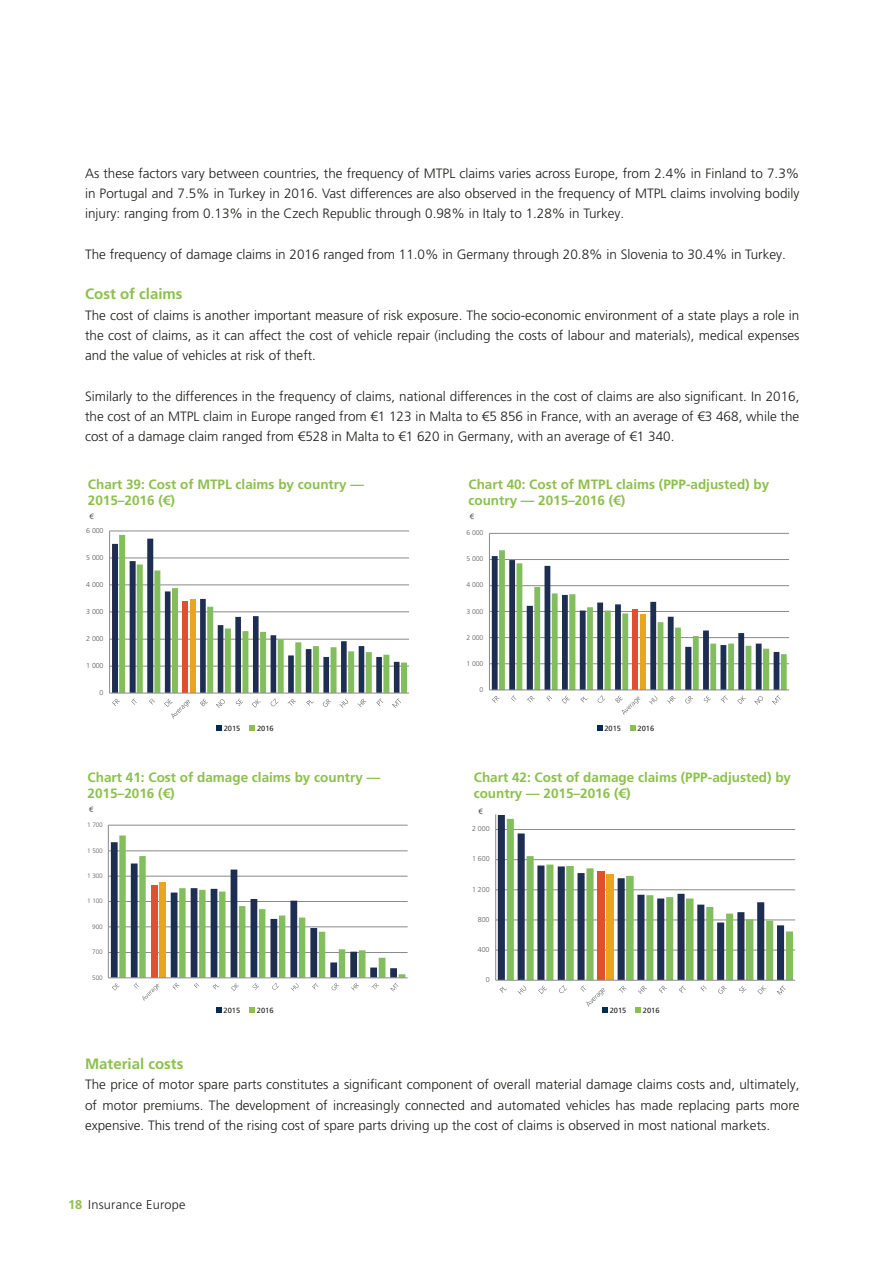
<style>
.page{position:relative;width:893px;height:1263px;background:#fff}
.page>*{position:absolute;margin:0;border:0;box-sizing:border-box;transform-origin:0 0}
.t1{font:700 15px "Frutiger LT Pro";color:#8cc04c}
.t2{font:300 13.5px/20.2px "Frutiger LT Pro";color:#1d1d1b;text-align:justify}
.t3{font:700 13.5px/16.2px "Frutiger LT Pro";color:#8cc04c}
.t4{font:300 12.75px "Frutiger LT Pro";letter-spacing:.02em;color:#1d1d1b}
.t5{font:7.5px "Frutiger LT Pro";color:#1d1d1b}
.t6{font:300 7.5px "Frutiger LT Pro";color:#1d1d1b}
.t7{font:300 7.05px "Frutiger LT Pro";letter-spacing:-.03em;color:#5b5a5a}
.t8{font:300 6.9px "Frutiger LT Pro";letter-spacing:-.03em;color:#5b5a5a}
.t9{font:300 6.45px "Frutiger LT Pro";letter-spacing:-.03em;color:#5b5a5a}
.s1{font-weight:700;color:#8cc04c}
</style>
<div class="page">
<svg style="left:216px;top:726px;width:6px;height:5px"></svg>
<svg style="left:250px;top:726px;width:5px;height:5px"></svg>
<hr style="left:110px;top:666px;width:299px;height:1px;background:#898a8a">
<hr style="left:110px;top:639px;width:299px;height:1px;background:#898a8a">
<hr style="left:110px;top:612px;width:299px;height:1px;background:#898a8a">
<hr style="left:110px;top:585px;width:299px;height:1px;background:#898a8a">
<hr style="left:110px;top:558px;width:299px;height:1px;background:#898a8a">
<hr style="left:110px;top:531px;width:299px;height:1px;background:#898a8a">
<svg style="left:119px;top:535px;width:288px;height:158px"></svg>
<hr style="left:109px;top:531px;width:1px;height:162px;background:#898a8a">
<hr style="left:110px;top:693px;width:299px;height:1px;background:#898a8a">
<svg style="left:112px;top:539px;width:290px;height:180px"></svg>
<svg style="left:597px;top:726px;width:5px;height:5px"></svg>
<svg style="left:630px;top:726px;width:5px;height:5px"></svg>
<hr style="left:489px;top:663px;width:300px;height:1px;background:#898a8a">
<hr style="left:489px;top:637px;width:300px;height:1px;background:#898a8a">
<hr style="left:489px;top:611px;width:300px;height:1px;background:#898a8a">
<hr style="left:489px;top:585px;width:300px;height:1px;background:#898a8a">
<hr style="left:489px;top:559px;width:300px;height:1px;background:#898a8a">
<hr style="left:489px;top:533px;width:300px;height:1px;background:#898a8a">
<hr style="left:489px;top:533px;width:1px;height:157px;background:#898a8a">
<hr style="left:489px;top:690px;width:300px;height:1px;background:#898a8a">
<svg style="left:492px;top:550px;width:295px;height:165px"></svg>
<hr style="left:108px;top:952px;width:300px;height:1px;background:#898a8a">
<hr style="left:108px;top:926px;width:300px;height:1px;background:#898a8a">
<hr style="left:108px;top:901px;width:300px;height:1px;background:#898a8a">
<hr style="left:108px;top:876px;width:300px;height:1px;background:#898a8a">
<hr style="left:108px;top:850px;width:300px;height:1px;background:#898a8a">
<hr style="left:108px;top:825px;width:300px;height:1px;background:#898a8a">
<hr style="left:108px;top:825px;width:1px;height:153px;background:#898a8a">
<hr style="left:108px;top:977px;width:300px;height:1px;background:#898a8a">
<svg style="left:111px;top:835px;width:294px;height:178px"></svg>
<hr style="left:496px;top:950px;width:299px;height:1px;background:#898a8a">
<hr style="left:496px;top:920px;width:299px;height:1px;background:#898a8a">
<hr style="left:496px;top:889px;width:299px;height:1px;background:#898a8a">
<hr style="left:496px;top:859px;width:299px;height:1px;background:#898a8a">
<hr style="left:496px;top:829px;width:299px;height:1px;background:#898a8a">
<svg style="left:498px;top:815px;width:16px;height:165px;background:#515f78"></svg>
<svg style="left:507px;top:819px;width:286px;height:161px"></svg>
<hr style="left:495px;top:814px;width:1px;height:166px;background:#898a8a">
<hr style="left:496px;top:980px;width:299px;height:1px;background:#898a8a">
<svg style="left:499px;top:986px;width:8px;height:7px"></svg>
<svg style="left:518px;top:985px;width:9px;height:10px"></svg>
<svg style="left:538px;top:985px;width:9px;height:9px"></svg>
<svg style="left:559px;top:985px;width:8px;height:9px"></svg>
<svg style="left:618px;top:986px;width:9px;height:7px"></svg>
<svg style="left:638px;top:986px;width:9px;height:8px"></svg>
<svg style="left:659px;top:985px;width:8px;height:8px"></svg>
<svg style="left:679px;top:985px;width:7px;height:8px"></svg>
<svg style="left:700px;top:985px;width:7px;height:6px"></svg>
<svg style="left:718px;top:986px;width:9px;height:8px"></svg>
<svg style="left:739px;top:985px;width:7px;height:8px"></svg>
<svg style="left:757px;top:985px;width:10px;height:9px"></svg>
<svg style="left:777px;top:985px;width:9px;height:10px"></svg>
<svg style="left:580px;top:985px;width:27px;height:28px"></svg>
<svg style="left:635px;top:1007px;width:6px;height:6px"></svg>
<p class="t2" style="left:85px;top:163px;width:716px">As these factors vary between countries, the frequency of MTPL claims varies across Europe, from 2.4% in Finland to 7.3% in Portugal and 7.5% in Turkey in 2016. Vast differences are also observed in the frequency of MTPL claims involving bodily injury: ranging from 0.13% in the Czech Republic through 0.98% in Italy to 1.28% in Turkey.</p>
<p class="t2" style="left:85px;top:244px;width:702px">The frequency of damage claims in 2016 ranged from 11.0% in Germany through 20.8% in Slovenia to 30.4% in Turkey.</p>
<p class="t1" style="left:85px;top:285px;width:99px">Cost of claims</p>
<p class="t2" style="left:85px;top:305px;width:716px">The cost of claims is another important measure of risk exposure. The socio-economic environment of a state plays a role in the cost of claims, as it can affect the cost of vehicle repair (including the costs of labour and materials), medical expenses and the value of vehicles at risk of theft.</p>
<p class="t2" style="left:85px;top:386px;width:716px">Similarly to the differences in the frequency of claims, national differences in the cost of claims are also significant. In 2016, the cost of an MTPL claim in Europe ranged from €1 123 in Malta to €5 856 in France, with an average of €3 468, while the cost of a damage claim ranged from €528 in Malta to €1 620 in Germany, with an average of €1 340.</p>
<p class="t3" style="left:88px;top:476px;width:278px">Chart 39: Cost of MTPL claims by country —<br>2015–2016 (€)</p>
<p class="t3" style="left:468px;top:476px;width:302px">Chart 40: Cost of MTPL claims (PPP-adjusted) by country — 2015–2016 (€)</p>
<p class="t6" style="left:89px;top:512px;width:6px">€</p>
<p class="t6" style="left:470px;top:512px;width:6px">€</p>
<p class="t7" style="left:86px;top:527px;width:19px">6 000</p>
<p class="t8" style="left:466px;top:529px;width:18px">6 000</p>
<p class="t7" style="left:86px;top:554px;width:19px">5 000</p>
<p class="t8" style="left:466px;top:555px;width:18px">5 000</p>
<p class="t7" style="left:86px;top:580px;width:19px">4 000</p>
<p class="t8" style="left:466px;top:581px;width:18px">4 000</p>
<p class="t7" style="left:86px;top:607px;width:19px">3 000</p>
<p class="t8" style="left:466px;top:607px;width:18px">3 000</p>
<p class="t7" style="left:86px;top:634px;width:19px">2 000</p>
<p class="t8" style="left:466px;top:633px;width:18px">2 000</p>
<p class="t7" style="left:86px;top:661px;width:19px">1 000</p>
<p class="t8" style="left:466px;top:659px;width:18px">1 000</p>
<p class="t7" style="left:100px;top:688px;width:5px">0</p>
<p class="t8" style="left:480px;top:685px;width:5px">0</p>
<p class="t5" style="left:224px;top:724px;width:18px">2015</p>
<p class="t5" style="left:257px;top:724px;width:18px">2016</p>
<p class="t5" style="left:604px;top:724px;width:18px">2015</p>
<p class="t5" style="left:638px;top:724px;width:18px">2016</p>
<p class="t3" style="left:88px;top:769px;width:294px">Chart 41: Cost of damage claims by country —<br>2015–2016 (€)</p>
<p class="t3" style="left:474px;top:769px;width:319px">Chart 42: Cost of damage claims (PPP-adjusted) by country — 2015–2016 (€)</p>
<p class="t6" style="left:89px;top:805px;width:6px">€</p>
<p class="t6" style="left:478px;top:807px;width:6px">€</p>
<p class="t9" style="left:87px;top:821px;width:17px">1 700</p>
<p class="t7" style="left:472px;top:825px;width:19px">2 000</p>
<p class="t9" style="left:87px;top:846px;width:17px">1 500</p>
<p class="t7" style="left:472px;top:855px;width:19px">1 600</p>
<p class="t9" style="left:87px;top:872px;width:17px">1 300</p>
<p class="t7" style="left:472px;top:885px;width:19px">1 200</p>
<p class="t9" style="left:87px;top:897px;width:17px">1 100</p>
<p class="t7" style="left:478px;top:915px;width:13px">800</p>
<p class="t9" style="left:92px;top:923px;width:12px">900</p>
<p class="t9" style="left:92px;top:948px;width:12px">700</p>
<p class="t7" style="left:478px;top:945px;width:13px">400</p>
<p class="t9" style="left:92px;top:974px;width:12px">500</p>
<p class="t7" style="left:486px;top:975px;width:5px">0</p>
<p class="t5" style="left:224px;top:1006px;width:18px">2015</p>
<p class="t5" style="left:257px;top:1006px;width:18px">2016</p>
<p class="t5" style="left:610px;top:1006px;width:18px">2015</p>
<p class="t5" style="left:643px;top:1006px;width:18px">2016</p>
<p class="t1" style="left:85px;top:1055px;width:100px">Material costs</p>
<p class="t2" style="left:85px;top:1074px;width:716px">The price of motor spare parts constitutes a significant component of overall material damage claims costs and, ultimately, of motor premiums. The development of increasingly connected and automated vehicles has made replacing parts more expensive. This trend of the rising cost of spare parts driving up the cost of claims is observed in most national markets.</p>
<p class="t4" style="left:68px;top:1197px;width:119px"><span class="s1">18</span> Insurance Europe</p>
</div>
